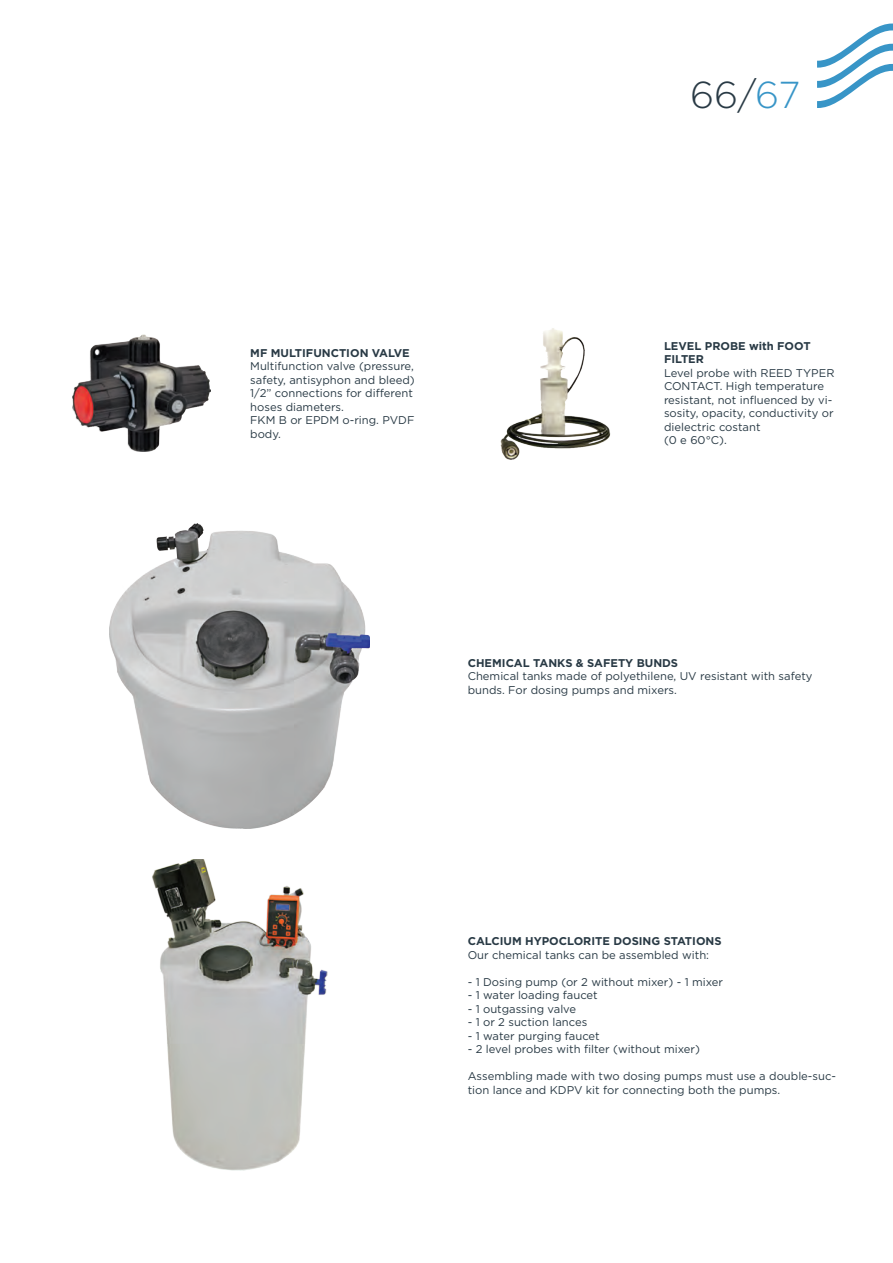
<style>
.page{position:relative;width:893px;height:1263px;background:#fff}
.page>*{position:absolute;margin:0;border:0;box-sizing:border-box;transform-origin:0 0}
.t1{font:300 37.5px "Gotham";color:#293a45}
.t2{font:11.25px/13.5px "Gotham";color:#293a45}
.t3{font:700 11.25px/13.5px "Gotham";color:#293a45}
.s1{color:#3895c7}
</style>
<div class="page">
<svg style="left:817px;top:24px;width:76px;height:84px"></svg>
<img style="left:500px;top:328px;width:111px;height:132px">
<img style="left:110px;top:523px;width:259px;height:305px">
<img style="left:152px;top:860px;width:176px;height:310px">
<img style="left:72px;top:334px;width:139px;height:117px">
<h1 class="t1" style="left:690px;top:71px;width:112px">66/<span class="s1">67</span></h1>
<p class="t3" style="left:250px;top:346px;width:161px">MF MULTIFUNCTION VALVE</p>
<p class="t2" style="left:250px;top:359px;width:166px">Multifunction valve (pressure, safety, antisyphon and bleed)<br>1/2” connections for different hoses diameters.<br>FKM B or EPDM o-ring. PVDF body.</p>
<p class="t3" style="left:664px;top:339px;width:148px">LEVEL PROBE with FOOT<br>FILTER</p>
<p class="t2" style="left:664px;top:366px;width:172px">Level probe with REED TYPER<br>CONTACT. High temperature resistant, not influenced by vi&shy;sosity, opacity, conductivity or dielectric costant<br>(0 e 60°C).</p>
<p class="t3" style="left:468px;top:656px;width:212px">CHEMICAL TANKS &amp; SAFETY BUNDS</p>
<p class="t2" style="left:468px;top:669px;width:346px">Chemical tanks made of polyethilene, UV resistant with safety bunds. For dosing pumps and mixers.</p>
<p class="t3" style="left:468px;top:935px;width:255px">CALCIUM HYPOCLORITE DOSING STATIONS</p>
<p class="t2" style="left:468px;top:948px;width:243px">Our chemical tanks can be assembled with:</p>
<p class="t2" style="left:468px;top:975px;width:257px">- 1 Dosing pump (or 2 without mixer) - 1 mixer</p>
<p class="t2" style="left:468px;top:988px;width:132px">- 1 water loading faucet</p>
<p class="t2" style="left:468px;top:1002px;width:110px">- 1 outgassing valve</p>
<p class="t2" style="left:468px;top:1015px;width:121px">- 1 or 2 suction lances</p>
<p class="t2" style="left:468px;top:1029px;width:134px">- 1 water purging faucet</p>
<p class="t2" style="left:468px;top:1042px;width:234px">- 2 level probes with filter (without mixer)</p>
<p class="t2" style="left:468px;top:1069px;width:370px">Assembling made with two dosing pumps must use a double-suc&shy;tion lance and KDPV kit for connecting both the pumps.</p>
</div>
